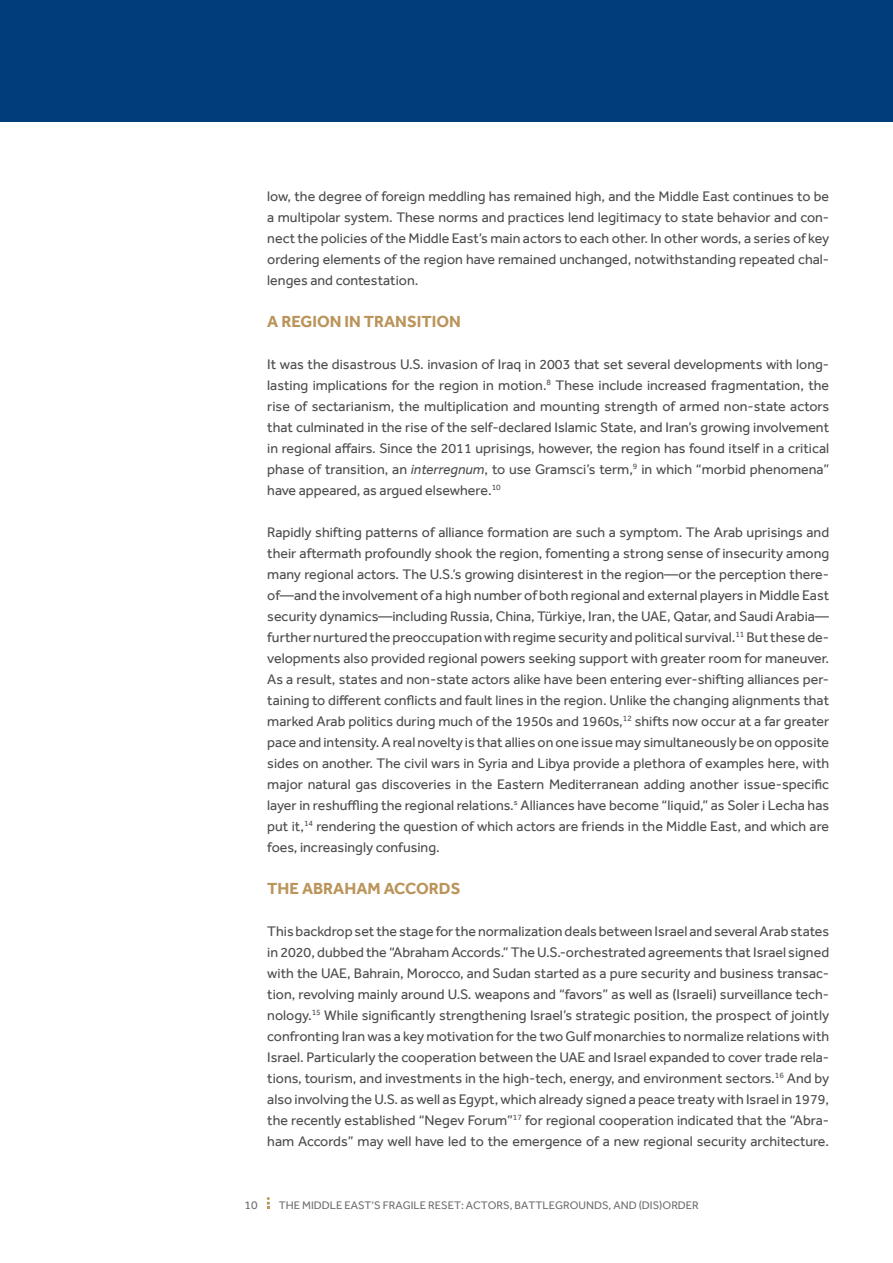
<style>
.page{position:relative;width:893px;height:1263px;background:#fff}
.page>*{position:absolute;margin:0;border:0;box-sizing:border-box;transform-origin:0 0}
.t1{font:700 16.5px "Effra";color:#bb945b}
.t2{font:14.25px/21px "Effra";color:#4d4d4f;text-align:justify}
.t3{font:12px "Effra";color:#6d6e71}
.t4{font:11.25px "Effra";color:#6d6e71}
.s1{font-style:italic}
</style>
<div class="page">
<div style="left:0;top:0;width:893px;height:122px;background:#003d79"></div>
<svg style="left:267px;top:1197px;width:3px;height:12px"></svg>
<p class="t2" style="left:267px;top:186px;width:563px">low, the degree of foreign meddling has remained high, and the Middle East continues to be a multipolar system. These norms and practices lend legitimacy to state behavior and con&shy;nect the policies of the Middle East’s main actors to each other. In other words, a series of key ordering elements of the region have remained unchanged, notwithstanding repeated chal&shy;lenges and contestation.</p>
<p class="t1" style="left:267px;top:312px;width:195px">A REGION IN TRANSITION</p>
<p class="t2" style="left:267px;top:354px;width:563px">It was the disastrous U.S. invasion of Iraq in 2003 that set several developments with long&shy;lasting implications for the region in motion.<sup>8</sup> These include increased fragmentation, the rise of sectarianism, the multiplication and mounting strength of armed non-state actors that culminated in the rise of the self-declared Islamic State, and Iran’s growing involvement in regional affairs. Since the 2011 uprisings, however, the region has found itself in a critical phase of transition, an <span class="s1">interregnum</span>, to use Gramsci’s term,<sup>9</sup> in which “morbid phenomena” have appeared, as argued elsewhere.<sup>10</sup></p>
<p class="t2" style="left:267px;top:522px;width:563px">Rapidly shifting patterns of alliance formation are such a symptom. The Arab uprisings and their aftermath profoundly shook the region, fomenting a strong sense of insecurity among many regional actors. The U.S.’s growing disinterest in the region—or the perception there&shy;of—and the involvement of a high number of both regional and external players in Middle East security dynamics—including Russia, China, Türkiye, Iran, the UAE, Qatar, and Saudi Arabia— further nurtured the preoccupation with regime security and political survival.<sup>11</sup> But these de&shy;velopments also provided regional powers seeking support with greater room for maneuver.<br>As a result, states and non-state actors alike have been entering ever-shifting alliances per&shy;taining to different conflicts and fault lines in the region. Unlike the changing alignments that marked Arab politics during much of the 1950s and 1960s,<sup>12</sup> shifts now occur at a far greater pace and intensity. A real novelty is that allies on one issue may simultaneously be on opposite sides on another. The civil wars in Syria and Libya provide a plethora of examples here, with major natural gas discoveries in the Eastern Mediterranean adding another issue-specific layer in reshuffling the regional relations.<sup>s</sup> Alliances have become “liquid,” as Soler i Lecha has put it,<sup>14</sup> rendering the question of which actors are friends in the Middle East, and which are foes, increasingly confusing.</p>
<p class="t1" style="left:267px;top:879px;width:195px">THE ABRAHAM ACCORDS</p>
<p class="t2" style="left:267px;top:921px;width:563px">This backdrop set the stage for the normalization deals between Israel and several Arab states in 2020, dubbed the “Abraham Accords.” The U.S.-orchestrated agreements that Israel signed with the UAE, Bahrain, Morocco, and Sudan started as a pure security and business transac&shy;tion, revolving mainly around U.S. weapons and “favors” as well as (Israeli) surveillance tech&shy;nology.<sup>15</sup> While significantly strengthening Israel’s strategic position, the prospect of jointly confronting Iran was a key motivation for the two Gulf monarchies to normalize relations with Israel. Particularly the cooperation between the UAE and Israel expanded to cover trade rela&shy;tions, tourism, and investments in the high-tech, energy, and environment sectors.<sup>16</sup> And by also involving the U.S. as well as Egypt, which already signed a peace treaty with Israel in 1979, the recently established “Negev Forum”<sup>17</sup> for regional cooperation indicated that the “Abra&shy;ham Accords” may well have led to the emergence of a new regional security architecture.</p>
<p class="t3" style="left:245px;top:1198px;width:15px">10</p>
<p class="t4" style="left:279px;top:1199px;width:421px">THE MIDDLE EAST’S FRAGILE RESET: ACTORS, BATTLEGROUNDS, AND (DIS)ORDER</p>
</div>
